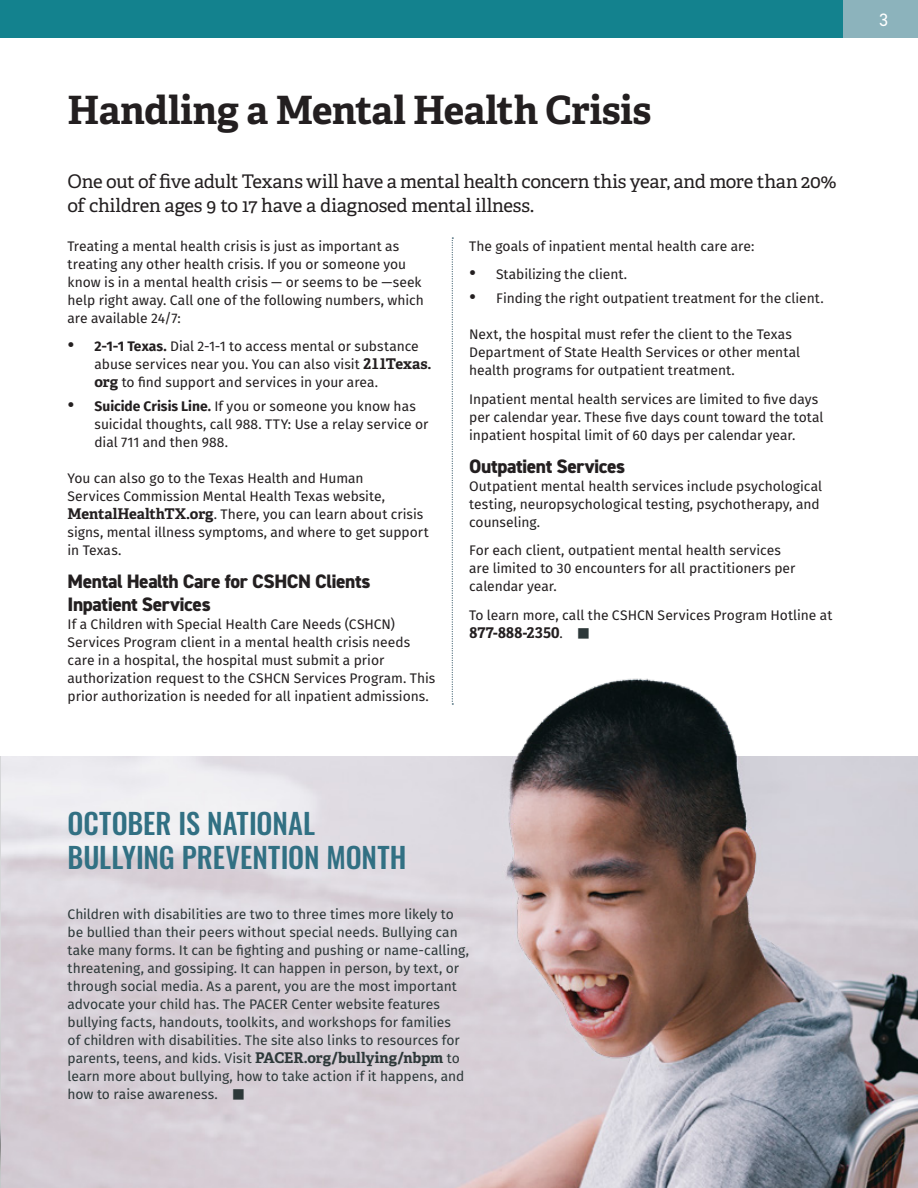
<style>
.page{position:relative;width:918px;height:1188px;background:#fff}
.page>*{position:absolute;margin:0;border:0;box-sizing:border-box;transform-origin:0 0}
.t1{font:700 39px "Adelle";letter-spacing:-.01em;color:#231f20}
.t2{font:500 28.5px/34.5px "Oswald";color:#317083}
.t3{font:800 19.5px/22.5px "DIN2014";letter-spacing:-.02em;color:#231f20}
.t4{font:18.75px/24px "Adelle";letter-spacing:-.015em;color:#231f20}
.t5{font:18px "DIN2014";color:#fff}
.t6{font:700 14.85px "Adelle";letter-spacing:-.01em;color:#231f20}
.t7{font:13.8px/18px "Fira Sans";color:#231f20}
.t8{font:13.8px/18px "Fira Sans";color:#2d3839}
.s1{font-size:21.75px}
.s2{font-weight:700}
.s3{font-family:"Adelle";font-weight:700;font-size:14.85px}
.s4{font-family:"Fira Sans";font-weight:400;font-size:13.8px}
.s5{color:#2d3839}
</style>
<div class="page">
<img style="left:1px;top:757px;width:917px;height:431px">
<img style="left:490px;top:678px;width:290px;height:385px">
<svg style="left:452px;top:238px;width:1px;height:467px"></svg>
<hr style="left:0;top:757px;width:1px;height:431px;background:#edefee">
<div style="left:0;top:0;width:918px;height:38px;background:#13828e"></div>
<div style="left:843px;top:0;width:75px;height:38px;background:#8cb3bc"></div>
<h1 class="t1" style="left:68px;top:85px;width:585px">Handling a Mental Health Crisis</h1>
<p class="t4" style="left:68px;top:170px;width:771px">One out of five adult Texans will have a mental health concern this year, and more than 20% of children ages 9 to 17 have a diagnosed mental illness.</p>
<p class="t7" style="left:68px;top:237px;width:358px">Treating a mental health crisis is just as important as treating any other health crisis. If you or someone you know is in a mental health crisis — or seems to be —seek help right away. Call one of the following numbers, which are available 24/7:</p>
<p class="t7" style="left:95px;top:337px;width:338px;text-indent:-27px"><span class="s1">•</span> <span class="s2">2-1-1 Texas.</span> Dial 2-1-1 to access mental or substance abuse services near you. You can also visit <span class="s3">211Texas. org</span> to find support and services in your area.</p>
<p class="t7" style="left:95px;top:397px;width:335px;text-indent:-27px"><span class="s1">•</span> <span class="s2">Suicide Crisis Line.</span> If you or someone you know has suicidal thoughts, call 988. TTY: Use a relay service or dial 711 and then 988.</p>
<p class="t7" style="left:68px;top:469px;width:363px">You can also go to the Texas Health and Human<br>Services Commission Mental Health Texas website, <span class="s3">MentalHealthTX.org</span>. There, you can learn about crisis signs, mental illness symptoms, and where to get support in Texas.</p>
<h2 class="t3" style="left:68px;top:570px;width:304px">Mental Health Care for CSHCN Clients<br>Inpatient Services</h2>
<p class="t7" style="left:68px;top:615px;width:369px">If a Children with Special Health Care Needs (CSHCN)<br>Services Program client in a mental health crisis needs care in a hospital, the hospital must submit a prior authorization request to the CSHCN Services Program. This prior authorization is needed for all inpatient admissions.</p>
<p class="t7" style="left:469px;top:236px;width:287px">The goals of inpatient mental health care are:</p>
<p class="t7" style="left:469px;top:265px;width:160px"><span class="s1">•</span> Stabilizing the client.</p>
<p class="t7" style="left:469px;top:289px;width:356px"><span class="s1">•</span> Finding the right outpatient treatment for the client.</p>
<p class="t7" style="left:469px;top:325px;width:333px">Next, the hospital must refer the client to the Texas<br>Department of State Health Services or other mental health programs for outpatient treatment.</p>
<p class="t7" style="left:469px;top:390px;width:356px">Inpatient mental health services are limited to five days per calendar year. These five days count toward the total inpatient hospital limit of 60 days per calendar year.</p>
<h2 class="t3" style="left:469px;top:455px;width:158px">Outpatient Services</h2>
<p class="t7" style="left:469px;top:477px;width:355px">Outpatient mental health services include psychological testing, neuropsychological testing, psychotherapy, and counseling.</p>
<p class="t7" style="left:469px;top:541px;width:328px">For each client, outpatient mental health services are limited to 30 encounters for all practitioners per calendar year.</p>
<p class="t7" style="left:469px;top:605px;width:365px">To learn more, call the CSHCN Services Program Hotline at</p>
<p class="t6" style="left:469px;top:624px;width:123px">877-888-2350<span class="s4">.</span> <span class="s5">■</span></p>
<h1 class="t2" style="left:68px;top:808px;width:340px">OCTOBER IS NATIONAL<br>BULLYING PREVENTION MONTH</h1>
<p class="t8" style="left:68px;top:904px;width:403px">Children with disabilities are two to three times more likely to be bullied than their peers without special needs. Bullying can take many forms. It can be fighting and pushing or name-calling, threatening, and gossiping. It can happen in person, by text, or through social media. As a parent, you are the most important advocate your child has. The PACER Center website features bullying facts, handouts, toolkits, and workshops for families<br>of children with disabilities. The site also links to resources for parents, teens, and kids. Visit <span class="s3">PACER.org/bullying/nbpm</span> to learn more about bullying, how to take action if it happens, and how to raise awareness. ■</p>
<h3 class="t5" style="left:879px;top:8px;width:10px">3</h3>
</div>
